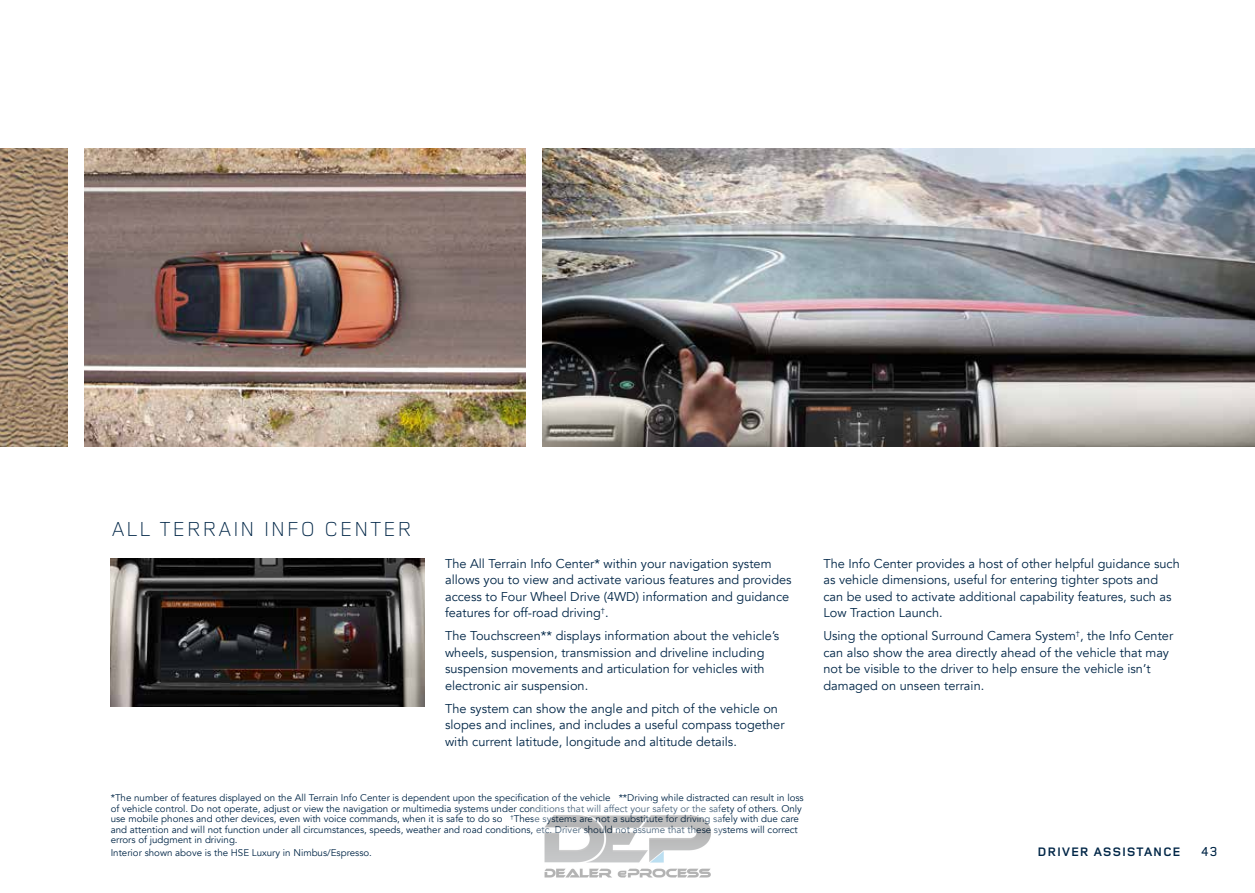
<style>
.page{position:relative;width:1255px;height:893px;background:#fff}
.page>*{position:absolute;margin:0;border:0;box-sizing:border-box;transform-origin:0 0}
.t1{font:300 21px "Land Rover Wide";color:#002647}
.t2{font:500 13.5px "Land Rover Wide";color:#002647}
.t3{font:12.75px/16.5px "Avenir LT Com";color:#002647}
.t4{font:700 12.75px "Land Rover Wide";color:#002647}
.t5{font:9.75px/10.5px "Avenir LT Com";color:#002647}
</style>
<div class="page">
<img style="left:542px;top:149px;width:712px;height:297px">
<img style="left:0;top:149px;width:67px;height:297px">
<img style="left:84px;top:149px;width:441px;height:297px">
<img style="left:111px;top:558px;width:313px;height:149px">
<img style="left:544px;top:815px;width:167px;height:63px">
<h1 class="t1" style="left:111px;top:515px;width:303px">ALL TERRAIN INFO CENTER</h1>
<p class="t3" style="left:445px;top:555px;width:348px">The All Terrain Info Center* within your navigation system allows you to view and activate various features and provides access to Four Wheel Drive (4WD) information and guidance features for off-road driving<sup>†</sup>.</p>
<p class="t3" style="left:445px;top:628px;width:336px">The Touchscreen** displays information about the vehicle’s wheels, suspension, transmission and driveline including suspension movements and articulation for vehicles with electronic air suspension.</p>
<p class="t3" style="left:445px;top:700px;width:341px">The system can show the angle and pitch of the vehicle on slopes and inclines, and includes a useful compass together with current latitude, longitude and altitude details.</p>
<p class="t5" style="left:111px;top:793px;width:694px">*The number of features displayed on the All Terrain Info Center is dependent upon the specification of the vehicle **Driving while distracted can result in loss of vehicle control. Do not operate, adjust or view the navigation or multimedia systems under conditions that will affect your safety or the safety of others. Only use mobile phones and other devices, even with voice commands, when it is safe to do so <sup>†</sup>These systems are not a substitute for driving safely with due care and attention and will not function under all circumstances, speeds, weather and road conditions, etc. Driver should not assume that these systems will correct errors of judgment in driving.</p>
<p class="t5" style="left:111px;top:847px;width:263px">Interior shown above is the HSE Luxury in Nimbus/Espresso.</p>
<p class="t3" style="left:823px;top:555px;width:358px">The Info Center provides a host of other helpful guidance such as vehicle dimensions, useful for entering tighter spots and can be used to activate additional capability features, such as Low Traction Launch.</p>
<p class="t3" style="left:823px;top:628px;width:351px">Using the optional Surround Camera System<sup>†</sup>, the Info Center can also show the area directly ahead of the vehicle that may not be visible to the driver to help ensure the vehicle isn’t damaged on unseen terrain.</p>
<p class="t4" style="left:1037px;top:843px;width:145px">DRIVER ASSISTANCE</p>
<p class="t2" style="left:1200px;top:842px;width:19px">43</p>
</div>
